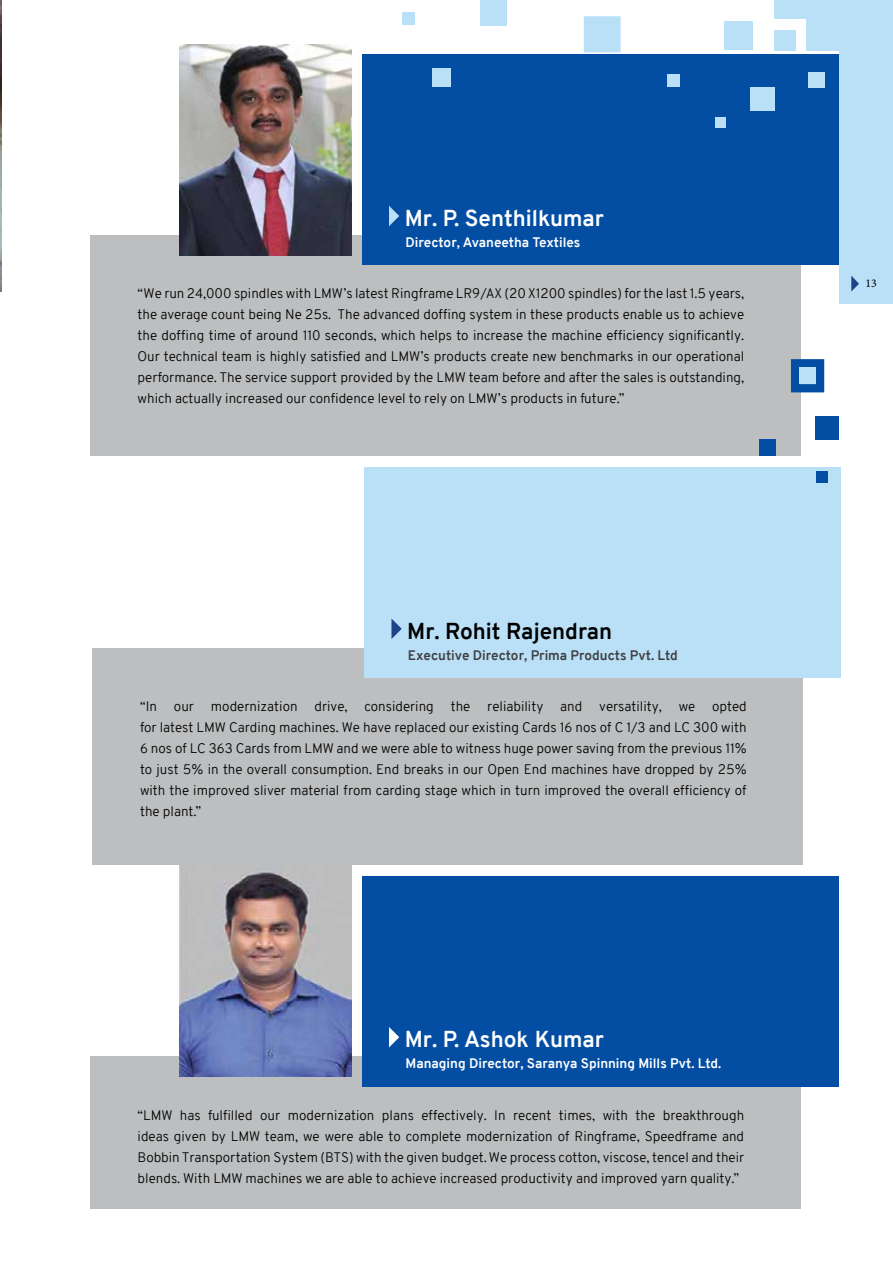
<style>
.page{position:relative;width:893px;height:1263px;background:#fff}
.page>*{position:absolute;margin:0;border:0;box-sizing:border-box;transform-origin:0 0}
.t1{font:700 22.5px "Overpass";color:#fff}
.t2{font:700 22.5px "Overpass";color:#000}
.t3{font:300 13.5px/21px "Overpass";color:#000;text-align:justify}
.t4{font:700 13.5px "Overpass";color:#fff}
.t5{font:700 13.5px "Overpass";color:#414042}
.t6{font:11.85px "Minion Pro";color:#000}
</style>
<div class="page">
<div style="left:92px;top:648px;width:711px;height:217px;background:#bcbec0"></div>
<div style="left:364px;top:467px;width:476px;height:211px;background:#b9e0f7"></div>
<svg style="left:391px;top:618px;width:11px;height:21px"></svg>
<hr style="left:0;top:0;width:1px;height:291px;background:#b9e0f7">
<div style="left:90px;top:235px;width:710px;height:221px;background:#bcbec0"></div>
<div style="left:362px;top:55px;width:476px;height:210px;background:#034ea2"></div>
<svg style="left:389px;top:206px;width:10px;height:20px"></svg>
<img style="left:179px;top:44px;width:172px;height:211px">
<div style="left:90px;top:1057px;width:710px;height:152px;background:#bcbec0"></div>
<div style="left:362px;top:876px;width:476px;height:210px;background:#034ea2"></div>
<svg style="left:389px;top:1027px;width:10px;height:20px"></svg>
<img style="left:179px;top:866px;width:172px;height:210px">
<div style="left:432px;top:68px;width:19px;height:18px;background:#b9e0f7"></div>
<div style="left:403px;top:13px;width:12px;height:12px;background:#b9e0f7"></div>
<div style="left:481px;top:0;width:26px;height:26px;background:#b9e0f7"></div>
<svg style="left:584px;top:16px;width:37px;height:36px"></svg>
<div style="left:593px;top:25px;width:18px;height:18px;background:#b9e0f7"></div>
<div style="left:774px;top:30px;width:22px;height:20px;background:#b9e0f7"></div>
<div style="left:808px;top:72px;width:16px;height:15px;background:#b9e0f7"></div>
<div style="left:807px;top:19px;width:32px;height:31px;background:#b9e0f7"></div>
<div style="left:807px;top:0;width:32px;height:19px;background:#b9e0f7"></div>
<div style="left:774px;top:0;width:33px;height:19px;background:#b9e0f7"></div>
<div style="left:750px;top:87px;width:24px;height:24px;background:#b9e0f7"></div>
<div style="left:715px;top:117px;width:11px;height:11px;background:#b9e0f7"></div>
<div style="left:724px;top:22px;width:29px;height:28px;background:#b9e0f7"></div>
<div style="left:668px;top:75px;width:12px;height:12px;background:#b9e0f7"></div>
<div style="left:760px;top:439px;width:16px;height:16px;background:#034ea2"></div>
<div style="left:816px;top:471px;width:11px;height:11px;background:#034ea2"></div>
<div style="left:815px;top:416px;width:24px;height:24px;background:#034ea2"></div>
<svg style="left:791px;top:359px;width:33px;height:33px"></svg>
<div style="left:799px;top:367px;width:17px;height:17px;background:#b9e0f7"></div>
<div style="left:839px;top:0;width:54px;height:304px;background:#b9e0f7"></div>
<svg style="left:851px;top:276px;width:8px;height:15px"></svg>
<h1 class="t1" style="left:405px;top:202px;width:201px">Mr. P. Senthilkumar</h1>
<p class="t4" style="left:405px;top:233px;width:176px">Director, Avaneetha Textiles</p>
<p class="t3" style="left:138px;top:283px;width:608px">“We run 24,000 spindles with LMW’s latest Ringframe LR9/AX (20 X1200 spindles) for the last 1.5 years, the average count being Ne 25s. The advanced doffing system in these products enable us to achieve the doffing time of around 110 seconds, which helps to increase the machine efficiency significantly.<br>Our technical team is highly satisfied and LMW’s products create new benchmarks in our operational performance. The service support provided by the LMW team before and after the sales is outstanding, which actually increased our confidence level to rely on LMW’s products in future.”</p>
<h1 class="t2" style="left:407px;top:615px;width:206px">Mr. Rohit Rajendran</h1>
<p class="t5" style="left:408px;top:646px;width:271px">Executive Director, Prima Products Pvt. Ltd</p>
<p class="t3" style="left:140px;top:696px;width:608px">“In our modernization drive, considering the reliability and versatility, we opted for latest LMW Carding machines. We have replaced our existing Cards 16 nos of C 1/3 and LC 300 with 6 nos of LC 363 Cards from LMW and we were able to witness huge power saving from the previous 11% to just 5% in the overall consumption. End breaks in our Open End machines have dropped by 25% with the improved sliver material from carding stage which in turn improved the overall efficiency of the plant.”</p>
<h1 class="t1" style="left:405px;top:1023px;width:201px">Mr. P. Ashok Kumar</h1>
<p class="t4" style="left:405px;top:1054px;width:317px">Managing Director, Saranya Spinning Mills Pvt. Ltd.</p>
<p class="t3" style="left:138px;top:1104px;width:608px">“LMW has fulfilled our modernization plans effectively. In recent times, with the breakthrough ideas given by LMW team, we were able to complete modernization of Ringframe, Speedframe and Bobbin Transportation System (BTS) with the given budget. We process cotton, viscose, tencel and their blends. With LMW machines we are able to achieve increased productivity and improved yarn quality.”</p>
<p class="t6" style="left:865px;top:276px;width:13px">13</p>
</div>
